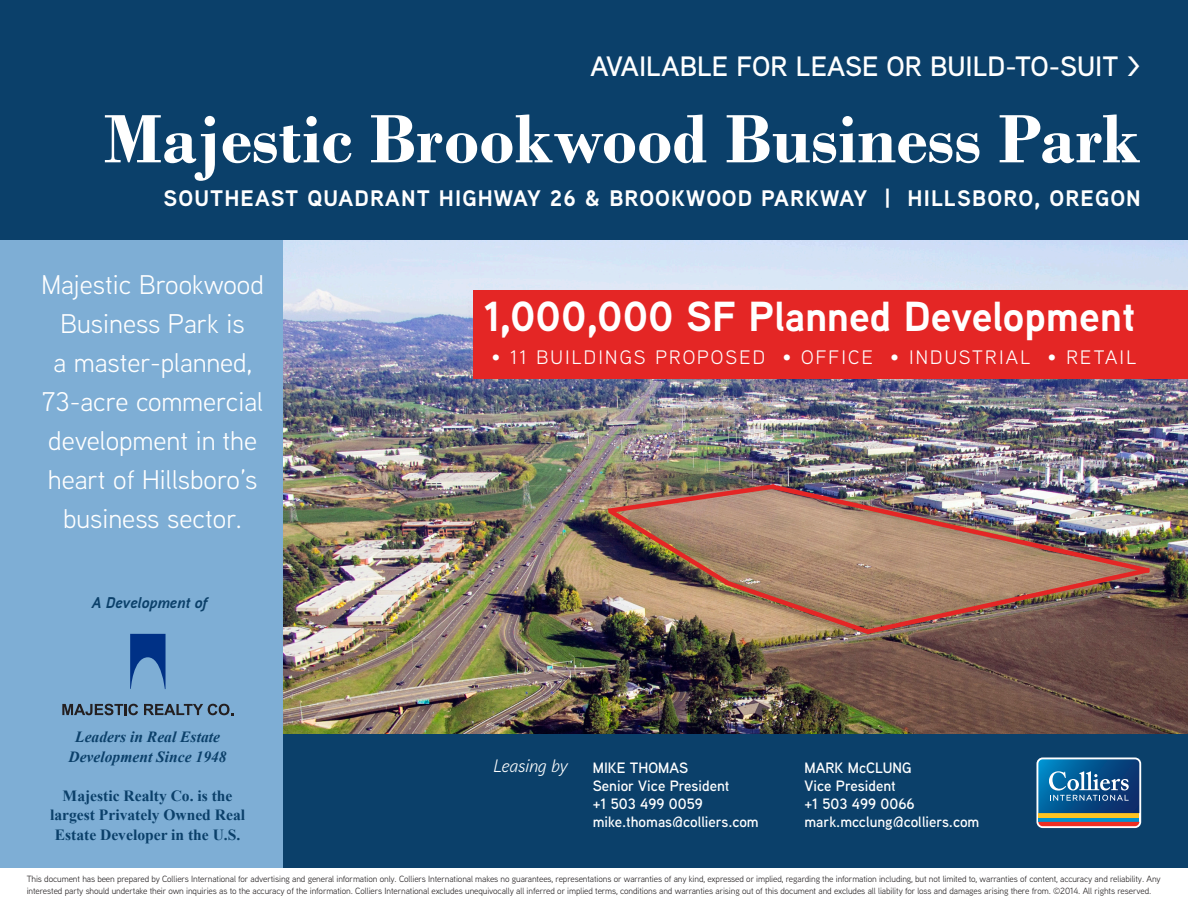
<style>
.page{position:relative;width:1188px;height:918px;background:#fff}
.page>*{position:absolute;margin:0;border:0;box-sizing:border-box;transform-origin:0 0}
.Property_Headline{font:700 72px "Bodoni";color:#fff}
.t1{font:700 42px "Aaux Next";color:#fff}
.for_sale{font:600 28.05px "Aaux Next";color:#fff}
.grey_body{font:27px/39px "Aaux Next";color:#fff;text-align:center}
.for_sale-2{font:700 22.5px "Aaux Next";letter-spacing:.05em;color:#fff}
.grey_body-2{font:19.5px "Aaux Next";letter-spacing:.11em;color:#fff}
.t2{font:italic 18px "Aaux Next";color:#fff}
.grey_body-3{font:700 15.6px/19.5px "Times New Roman";color:#0b406a}
.grey_body-4{font:italic 700 15.6px "Times New Roman";color:#0b406a}
.t3{font:italic 700 15.6px "Aaux Next";color:#0b406a}
.t4{font:600 15px "Aaux Next";color:#fff}
.t5{font:9px/12px "Aaux Next";letter-spacing:-.01em;color:#231f20}
</style>
<div class="page">
<img style="left:282px;top:240px;width:906px;height:494px">
<div style="left:473px;top:291px;width:715px;height:88px;background:#e42625"></div>
<div style="left:22px;top:734px;width:1166px;height:134px;background:#0b406a"></div>
<div style="left:0;top:229px;width:282px;height:639px;background:#7eaed5"></div>
<img style="left:603px;top:481px;width:552px;height:157px">
<div style="left:0;top:0;width:1188px;height:240px;background:#0b406a"></div>
<svg style="left:1036px;top:758px;width:105px;height:70px"></svg>
<svg style="left:130px;top:634px;width:36px;height:55px"></svg>
<svg style="left:62px;top:704px;width:76px;height:11px"></svg>
<svg style="left:144px;top:704px;width:89px;height:11px"></svg>
<p class="for_sale" style="left:590px;top:47px;width:552px">AVAILABLE FOR LEASE OR BUILD-TO-SUIT &gt;</p>
<p class="Property_Headline" style="left:104px;top:96px;width:1039px">Majestic Brookwood Business Park</p>
<p class="for_sale-2" style="left:163px;top:182px;width:979px">SOUTHEAST QUADRANT HIGHWAY 26 &amp; BROOKWOOD PARKWAY | HILLSBORO, OREGON</p>
<p class="grey_body" style="left:41px;top:264px;width:224px">Majestic Brookwood<br>Business Park is<br>a master-planned,<br>73-acre commercial development in the heart of Hillsboro’s business sector.</p>
<p class="t3" style="left:92px;top:591px;width:117px">A Development of</p>
<p class="grey_body-4" style="left:75px;top:726px;width:146px">Leaders in Real Estate</p>
<p class="grey_body-4" style="left:68px;top:746px;width:160px">Development Since 1948</p>
<p class="grey_body-3" style="left:63px;top:785px;width:171px">Majestic Realty Co. is the</p>
<p class="grey_body-3" style="left:50px;top:805px;width:197px">largest Privately Owned Real<br>Estate Developer in the U.S.</p>
<p class="t1" style="left:484px;top:287px;width:653px">1,000,000 SF Planned Development</p>
<p class="grey_body-2" style="left:491px;top:344px;width:646px">• 11 BUILDINGS PROPOSED • OFFICE • INDUSTRIAL • RETAIL</p>
<p class="t2" style="left:493px;top:754px;width:76px">Leasing by</p>
<p class="t4" style="left:593px;top:757px;width:97px">MIKE THOMAS</p>
<p class="t4" style="left:593px;top:775px;width:138px">Senior Vice President</p>
<p class="t4" style="left:593px;top:793px;width:112px">+1 503 499 0059</p>
<p class="t4" style="left:593px;top:811px;width:167px">mike.thomas@colliers.com</p>
<p class="t4" style="left:804px;top:757px;width:109px">MARK McCLUNG</p>
<p class="t4" style="left:804px;top:775px;width:93px">Vice President</p>
<p class="t4" style="left:804px;top:793px;width:112px">+1 503 499 0066</p>
<p class="t4" style="left:804px;top:811px;width:176px">mark.mcclung@colliers.com</p>
<p class="t5" style="left:27px;top:872px;width:1136px">This document has been prepared by Colliers International for advertising and general information only. Colliers International makes no guarantees, representations or warranties of any kind, expressed or implied, regarding the information including, but not limited to, warranties of content, accuracy and reliability. Any interested party should undertake their own inquiries as to the accuracy of the information. Colliers International excludes unequivocally all inferred or implied terms, conditions and warranties arising out of this document and excludes all liability for loss and damages arising there from. ©2014. All rights reserved.</p>
</div>
